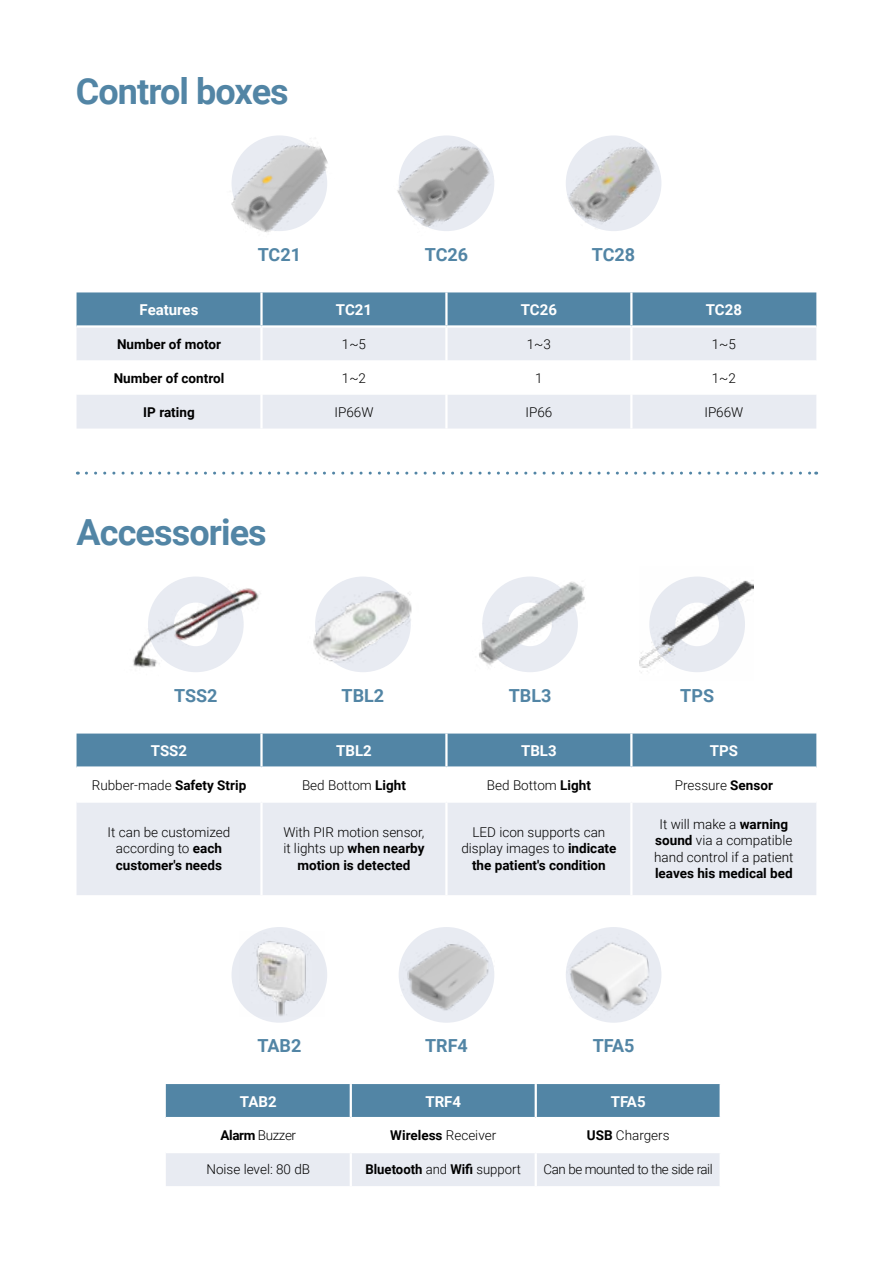
<style>
.page{position:relative;width:893px;height:1263px;background:#fff}
.page>*{position:absolute;margin:0;border:0;box-sizing:border-box;transform-origin:0 0}
.t1{font:700 36px "Roboto";letter-spacing:-.025em;color:#5285a5}
.t2{font:700 18px "Roboto";color:#5285a5}
.t3{font:700 15px "Roboto";color:#fff}
.t4{font:300 13.5px/16.2px "Roboto";color:#000;text-align:center}
.t5{font:700 13.5px "Roboto";color:#000}
.t6{font:300 13.5px "Roboto";letter-spacing:-.03em;color:#000}
.s1{font-weight:700}
.s2{font-weight:300}
</style>
<div class="page">
<div style="left:77px;top:292px;width:739px;height:33px;background:#5285a5"></div>
<div style="left:77px;top:328px;width:739px;height:101px;background:#e8ebf2"></div>
<svg style="left:77px;top:360px;width:739px;height:34px"></svg>
<hr style="left:445px;top:292px;width:3px;height:33px;background:#fff">
<hr style="left:260px;top:292px;width:3px;height:33px;background:#fff">
<hr style="left:260px;top:328px;width:3px;height:32px;background:#fff">
<hr style="left:445px;top:328px;width:3px;height:32px;background:#fff">
<hr style="left:260px;top:360px;width:3px;height:34px;background:#fff">
<hr style="left:445px;top:360px;width:3px;height:34px;background:#fff">
<hr style="left:260px;top:394px;width:3px;height:35px;background:#fff">
<hr style="left:445px;top:394px;width:3px;height:35px;background:#fff">
<hr style="left:630px;top:292px;width:2px;height:33px;background:#fff">
<hr style="left:630px;top:328px;width:2px;height:32px;background:#fff">
<hr style="left:630px;top:360px;width:2px;height:34px;background:#fff">
<hr style="left:630px;top:394px;width:2px;height:35px;background:#fff">
<svg style="left:86px;top:472px;width:731px;height:3px"></svg>
<div style="left:77px;top:733px;width:739px;height:33px;background:#5285a5"></div>
<div style="left:77px;top:803px;width:739px;height:92px;background:#e8ebf2"></div>
<hr style="left:445px;top:733px;width:3px;height:33px;background:#fff">
<hr style="left:260px;top:733px;width:3px;height:33px;background:#fff">
<hr style="left:260px;top:803px;width:3px;height:92px;background:#fff">
<hr style="left:445px;top:803px;width:3px;height:92px;background:#fff">
<hr style="left:630px;top:733px;width:2px;height:33px;background:#fff">
<hr style="left:630px;top:803px;width:2px;height:92px;background:#fff">
<img style="left:640px;top:576px;width:113px;height:97px">
<img style="left:479px;top:576px;width:106px;height:96px">
<img style="left:313px;top:576px;width:99px;height:96px">
<img style="left:133px;top:576px;width:126px;height:96px">
<svg style="left:232px;top:927px;width:95px;height:96px"></svg>
<img style="left:566px;top:928px;width:94px;height:95px">
<img style="left:240px;top:931px;width:85px;height:85px">
<img style="left:399px;top:927px;width:95px;height:96px">
<svg style="left:166px;top:1084px;width:554px;height:102px"></svg>
<hr style="left:535px;top:1084px;width:2px;height:33px;background:#fff">
<hr style="left:350px;top:1084px;width:2px;height:33px;background:#fff">
<hr style="left:350px;top:1119px;width:2px;height:32px;background:#fff">
<hr style="left:535px;top:1119px;width:2px;height:32px;background:#fff">
<hr style="left:350px;top:1153px;width:2px;height:33px;background:#fff">
<hr style="left:535px;top:1153px;width:2px;height:33px;background:#fff">
<hr style="left:166px;top:1117px;width:185px;height:2px;background:#fff">
<hr style="left:351px;top:1117px;width:185px;height:2px;background:#fff">
<hr style="left:536px;top:1117px;width:186px;height:2px;background:#fff">
<hr style="left:166px;top:1151px;width:185px;height:2px;background:#fff">
<hr style="left:351px;top:1151px;width:185px;height:2px;background:#fff">
<hr style="left:536px;top:1151px;width:186px;height:2px;background:#fff">
<img style="left:397px;top:135px;width:97px;height:96px">
<img style="left:566px;top:135px;width:96px;height:96px">
<img style="left:231px;top:135px;width:97px;height:97px">
<h1 class="t1" style="left:76px;top:66px;width:214px">Control boxes</h1>
<h2 class="t2" style="left:258px;top:242px;width:45px">TC21</h2>
<h2 class="t2" style="left:425px;top:242px;width:45px">TC26</h2>
<h2 class="t2" style="left:592px;top:242px;width:45px">TC28</h2>
<p class="t3" style="left:140px;top:299px;width:60px">Features</p>
<p class="t3" style="left:336px;top:299px;width:38px">TC21</p>
<p class="t3" style="left:521px;top:299px;width:38px">TC26</p>
<p class="t3" style="left:706px;top:299px;width:38px">TC28</p>
<p class="t5" style="left:117px;top:334px;width:106px">Number of motor</p>
<p class="t4" style="left:342px;top:335px;width:26px">1~5</p>
<p class="t4" style="left:527px;top:335px;width:26px">1~3</p>
<p class="t4" style="left:712px;top:335px;width:26px">1~5</p>
<p class="t5" style="left:114px;top:368px;width:112px">Number of control</p>
<p class="t4" style="left:342px;top:369px;width:26px">1~2</p>
<p class="t4" style="left:535px;top:369px;width:9px">1</p>
<p class="t4" style="left:712px;top:369px;width:26px">1~2</p>
<p class="t5" style="left:143px;top:402px;width:53px">IP rating</p>
<p class="t4" style="left:334px;top:403px;width:40px">IP66W</p>
<p class="t4" style="left:525px;top:403px;width:28px">IP66</p>
<p class="t4" style="left:704px;top:403px;width:40px">IP66W</p>
<h1 class="t1" style="left:77px;top:507px;width:192px">Accessories</h1>
<h2 class="t2" style="left:174px;top:683px;width:45px">TSS2</h2>
<h2 class="t2" style="left:342px;top:683px;width:44px">TBL2</h2>
<h2 class="t2" style="left:509px;top:683px;width:44px">TBL3</h2>
<h2 class="t2" style="left:680px;top:683px;width:35px">TPS</h2>
<p class="t3" style="left:151px;top:740px;width:38px">TSS2</p>
<p class="t3" style="left:336px;top:740px;width:37px">TBL2</p>
<p class="t3" style="left:521px;top:740px;width:37px">TBL3</p>
<p class="t3" style="left:710px;top:740px;width:30px">TPS</p>
<p class="t4" style="left:92px;top:776px;width:156px">Rubber-made <span class="s1">Safety Strip</span></p>
<p class="t4" style="left:302px;top:776px;width:105px">Bed Bottom <span class="s1">Light</span></p>
<p class="t4" style="left:487px;top:776px;width:105px">Bed Bottom <span class="s1">Light</span></p>
<p class="t4" style="left:675px;top:776px;width:100px">Pressure <span class="s1">Sensor</span></p>
<p class="t4" style="left:108px;top:824px;width:124px">It can be customized according to <span class="s1">each customer's needs</span></p>
<p class="t4" style="left:283px;top:824px;width:143px">With PIR motion sensor, it lights up <span class="s1">when nearby motion is detected</span></p>
<p class="t4" style="left:461px;top:824px;width:157px">LED icon supports can display images to <span class="s1">indicate the patient's condition</span></p>
<p class="t4" style="left:654px;top:816px;width:141px">It will make a <span class="s1">warning sound</span> via a compatible hand control if a patient</p>
<p class="t5" style="left:655px;top:863px;width:139px">leaves his medical bed</p>
<h2 class="t2" style="left:257px;top:1033px;width:46px">TAB2</h2>
<h2 class="t2" style="left:425px;top:1033px;width:44px">TRF4</h2>
<h2 class="t2" style="left:593px;top:1033px;width:43px">TFA5</h2>
<p class="t3" style="left:240px;top:1091px;width:38px">TAB2</p>
<p class="t3" style="left:425px;top:1091px;width:37px">TRF4</p>
<p class="t3" style="left:611px;top:1091px;width:36px">TFA5</p>
<p class="t4" style="left:220px;top:1127px;width:77px"><span class="s1">Alarm</span> Buzzer</p>
<p class="t5" style="left:390px;top:1126px;width:107px">Wireless <span class="s2">Receiver</span></p>
<p class="t4" style="left:587px;top:1127px;width:84px"><span class="s1">USB</span> Chargers</p>
<p class="t4" style="left:206px;top:1161px;width:105px">Noise level: 80 dB</p>
<p class="t5" style="left:365px;top:1160px;width:157px">Bluetooth <span class="s2">and</span> Wifi <span class="s2">support</span></p>
<p class="t6" style="left:544px;top:1160px;width:171px">Can be mounted to the side rail</p>
</div>
